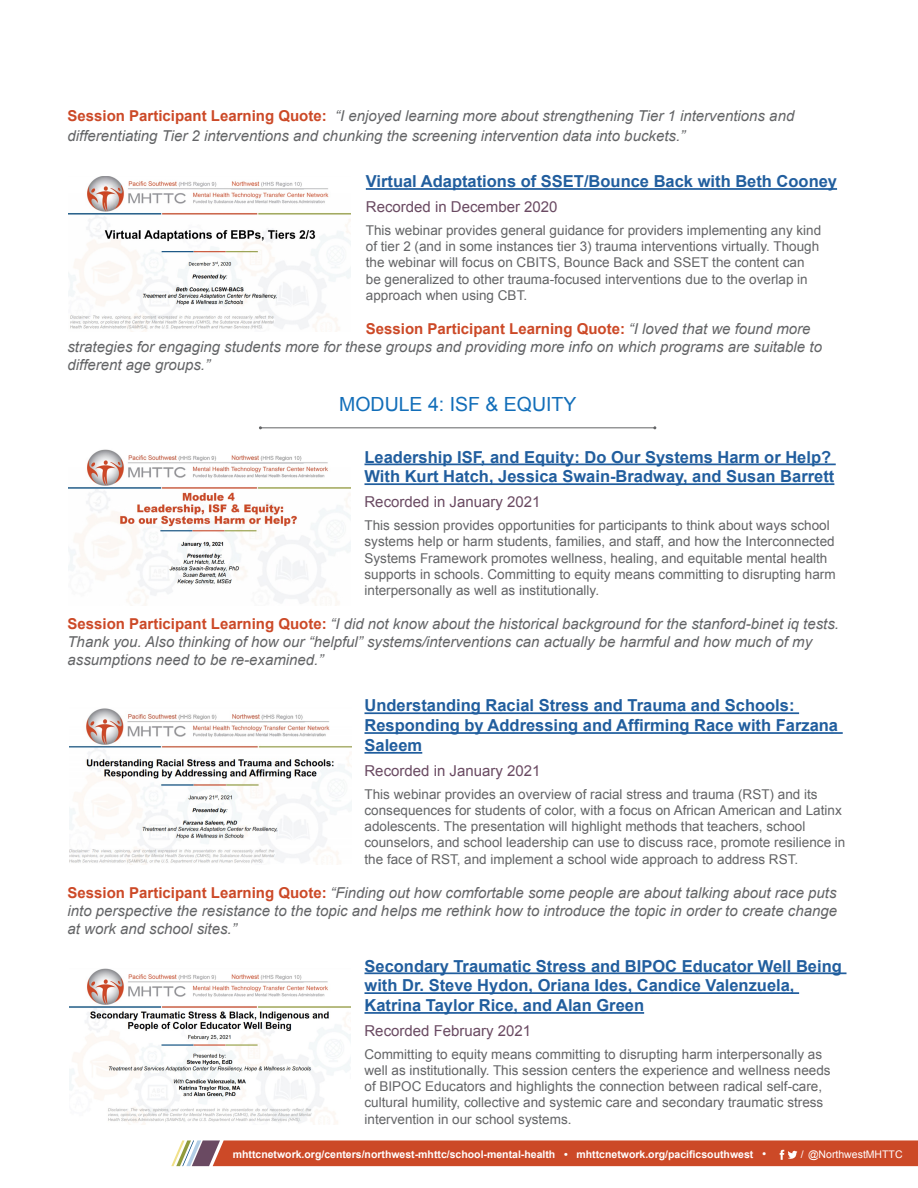
<style>
.page{position:relative;width:918px;height:1188px;background:#fff}
.page>*{position:absolute;margin:0;border:0;box-sizing:border-box;transform-origin:0 0}
.t1{font:19.5px "Arial";color:#126eb9}
.t2{font:700 16.5px/19.8px "Arial";color:#215e9e}
.t3{font:italic 15px/18px "Arial";color:#636466}
.t4{font:15px "Arial";color:#6a4a62}
.t5{font:13.5px/16.2px "Arial";color:#636466}
.t6{font:700 10.5px "Arial";color:#fff}
.t7{font:10.5px "Arial";color:#fff}
.s1{font-weight:700;font-style:normal;color:#cc4927}
.s2{font-weight:400;font-size:12px}
</style>
<div class="page">
<svg style="left:171px;top:1140px;width:747px;height:26px;background:#cb5334"></svg>
<hr style="left:366px;top:188px;width:471px;height:2px;background:#215e9e">
<hr style="left:364px;top:464px;width:472px;height:1px;background:#215e9e">
<hr style="left:364px;top:483px;width:470px;height:2px;background:#215e9e">
<hr style="left:364px;top:712px;width:435px;height:2px;background:#215e9e">
<hr style="left:364px;top:732px;width:479px;height:2px;background:#215e9e">
<hr style="left:364px;top:752px;width:58px;height:2px;background:#215e9e">
<hr style="left:364px;top:972px;width:482px;height:2px;background:#215e9e">
<hr style="left:364px;top:992px;width:435px;height:2px;background:#215e9e">
<hr style="left:364px;top:1012px;width:280px;height:2px;background:#215e9e">
<hr style="left:260px;top:427px;width:395px;height:1px;background:#636466">
<img style="left:69px;top:176px;width:282px;height:156px">
<img style="left:69px;top:449px;width:282px;height:156px">
<img style="left:69px;top:708px;width:282px;height:157px">
<img style="left:69px;top:969px;width:282px;height:156px">
<p class="t3" style="left:68px;top:106px;width:728px;line-height:19.8px"><span class="s1">Session Participant Learning Quote:</span> “I enjoyed learning more about strengthening Tier 1 interventions and differentiating Tier 2 interventions and chunking the screening intervention data into buckets.”</p>
<p class="t2" style="left:366px;top:172px;width:473px">Virtual Adaptations of SSET/Bounce Back with Beth Cooney</p>
<p class="t4" style="left:366px;top:197px;width:193px">Recorded in December 2020</p>
<p class="t5" style="left:366px;top:222px;width:457px">This webinar provides general guidance for providers implementing any kind of tier 2 (and in some instances tier 3) trauma interventions virtually. Though the webinar will focus on CBITS, Bounce Back and SSET the content can be generalized to other trauma-focused interventions due to the overlap in approach when using CBT.</p>
<p class="t3" style="left:67px;top:320px;width:756px;text-indent:298px"><span class="s1">Session Participant Learning Quote:</span> “I loved that we found more strategies for engaging students more for these groups and providing more info on which programs are suitable to different age groups.”</p>
<h1 class="t1" style="left:339px;top:392px;width:239px">MODULE 4: ISF &amp; EQUITY</h1>
<p class="t2" style="left:364px;top:447px;width:471px">Leadership ISF, and Equity: Do Our Systems Harm or Help?<br>With Kurt Hatch, Jessica Swain-Bradway, and Susan Barrett</p>
<p class="t4" style="left:364px;top:492px;width:177px">Recorded in January 2021</p>
<p class="t5" style="left:365px;top:517px;width:473px">This session provides opportunities for participants to think about ways school systems help or harm students, families, and staff, and how the Interconnected Systems Framework promotes wellness, healing, and equitable mental health supports in schools. Committing to equity means committing to disrupting harm interpersonally as well as institutionally.</p>
<p class="t3" style="left:67px;top:615px;width:773px"><span class="s1">Session Participant Learning Quote:</span> “I did not know about the historical background for the stanford-binet iq tests.<br>Thank you. Also thinking of how our “helpful” systems/interventions can actually be harmful and how much of my assumptions need to be re-examined.”</p>
<p class="t2" style="left:364px;top:696px;width:475px">Understanding Racial Stress and Trauma and Schools:<br>Responding by Addressing and Affirming Race with Farzana<br>Saleem</p>
<p class="t4" style="left:364px;top:761px;width:177px">Recorded in January 2021</p>
<p class="t5" style="left:365px;top:786px;width:482px">This webinar provides an overview of racial stress and trauma (RST) and its consequences for students of color, with a focus on African American and Latinx adolescents. The presentation will highlight methods that teachers, school counselors, and school leadership can use to discuss race, promote resilience in the face of RST, and implement a school wide approach to address RST.</p>
<p class="t3" style="left:67px;top:884px;width:771px;text-align:justify"><span class="s1">Session Participant Learning Quote:</span> “Finding out how comfortable some people are about talking about race puts into perspective the resistance to the topic and helps me rethink how to introduce the topic in order to create change at work and school sites.”</p>
<p class="t2" style="left:364px;top:956px;width:479px">Secondary Traumatic Stress and BIPOC Educator Well Being with Dr. Steve Hydon, Oriana Ides, Candice Valenzuela,<br>Katrina Taylor Rice, and Alan Green</p>
<p class="t4" style="left:364px;top:1021px;width:168px">Recorded February 2021</p>
<p class="t5" style="left:364px;top:1046px;width:468px">Committing to equity means committing to disrupting harm interpersonally as well as institutionally. This session centers the experience and wellness needs of BIPOC Educators and highlights the connection between radical self-care, cultural humility, collective and systemic care and secondary traumatic stress intervention in our school systems.</p>
<p class="t6" style="left:233px;top:1148px;width:535px">mhttcnetwork.org/centers/northwest-mhttc/school-mental-health • mhttcnetwork.org/pacificsouthwest <span class="s2">•</span></p>
<p class="t7" style="left:801px;top:1148px;width:103px">/ @NorthwestMHTTC</p>
</div>
